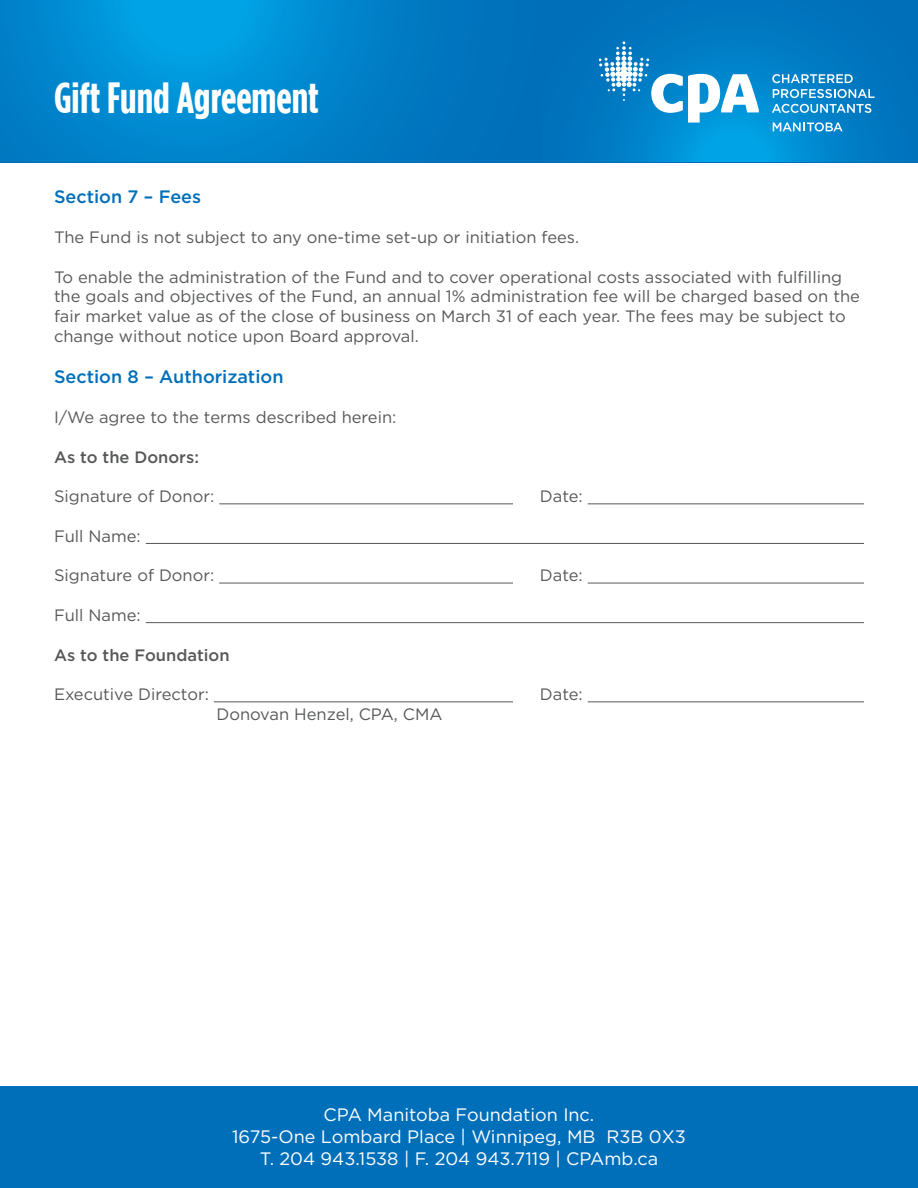
<style>
.page{position:relative;width:918px;height:1188px;background:#fff}
.page>*{position:absolute;margin:0;border:0;box-sizing:border-box;transform-origin:0 0}
.t1{font:700 43.5px "Gotham Condensed";color:#fff}
.t2{font:18px "Gotham";color:#fff}
.t3{font:500 18px "Gotham";color:#006fba}
.t4{font:16.5px/19.8px "Gotham";color:#57585a}
.t5{font:500 16.5px "Gotham";color:#57585a}
</style>
<div class="page">
<div style="left:0;top:1087px;width:918px;height:101px;background:#006fba"></div>
<svg style="left:0;top:0;width:542px;height:162px;background:#0084cb"></svg>
<svg style="left:542px;top:0;width:376px;height:162px;background:#007ac3"></svg>
<svg style="left:772px;top:74px;width:81px;height:9px"></svg>
<svg style="left:773px;top:89px;width:102px;height:9px"></svg>
<svg style="left:772px;top:104px;width:99px;height:9px"></svg>
<svg style="left:599px;top:41px;width:160px;height:82px"></svg>
<svg style="left:773px;top:122px;width:70px;height:10px"></svg>
<hr style="left:219px;top:503px;width:294px;height:1px;background:#57585a">
<hr style="left:588px;top:503px;width:276px;height:1px;background:#57585a">
<hr style="left:146px;top:543px;width:718px;height:1px;background:#57585a">
<hr style="left:219px;top:583px;width:294px;height:1px;background:#57585a">
<hr style="left:588px;top:583px;width:276px;height:1px;background:#57585a">
<hr style="left:146px;top:622px;width:718px;height:1px;background:#57585a">
<hr style="left:214px;top:701px;width:299px;height:1px;background:#57585a">
<hr style="left:588px;top:701px;width:276px;height:1px;background:#57585a">
<p class="t1" style="left:54px;top:74px;width:266px">Gift Fund Agreement</p>
<p class="t3" style="left:54px;top:185px;width:149px">Section 7 – Fees</p>
<p class="t4" style="left:54px;top:227px;width:527px">The Fund is not subject to any one-time set-up or initiation fees.</p>
<p class="t4" style="left:54px;top:267px;width:807px">To enable the administration of the Fund and to cover operational costs associated with fulfilling the goals and objectives of the Fund, an annual 1% administration fee will be charged based on the fair market value as of the close of business on March 31 of each year. The fees may be subject to change without notice upon Board approval.</p>
<p class="t3" style="left:54px;top:365px;width:231px">Section 8 – Authorization</p>
<p class="t4" style="left:54px;top:407px;width:344px">I/We agree to the terms described herein:</p>
<p class="t5" style="left:54px;top:446px;width:147px">As to the Donors:</p>
<p class="t4" style="left:54px;top:486px;width:162px">Signature of Donor:</p>
<p class="t4" style="left:540px;top:486px;width:44px">Date:</p>
<p class="t4" style="left:54px;top:526px;width:88px">Full Name:</p>
<p class="t4" style="left:54px;top:565px;width:162px">Signature of Donor:</p>
<p class="t4" style="left:540px;top:565px;width:44px">Date:</p>
<p class="t4" style="left:54px;top:605px;width:88px">Full Name:</p>
<p class="t5" style="left:54px;top:644px;width:177px">As to the Foundation</p>
<p class="t4" style="left:54px;top:684px;width:156px">Executive Director:</p>
<p class="t4" style="left:540px;top:684px;width:44px">Date:</p>
<p class="t4" style="left:216px;top:704px;width:227px">Donovan Henzel, CPA, CMA</p>
<p class="t2" style="left:324px;top:1104px;width:272px">CPA Manitoba Foundation Inc.</p>
<p class="t2" style="left:232px;top:1125px;width:455px">1675-One Lombard Place | Winnipeg, MB R3B 0X3</p>
<p class="t2" style="left:260px;top:1147px;width:400px">T. 204 943.1538 | F. 204 943.7119 | CPAmb.ca</p>
</div>
